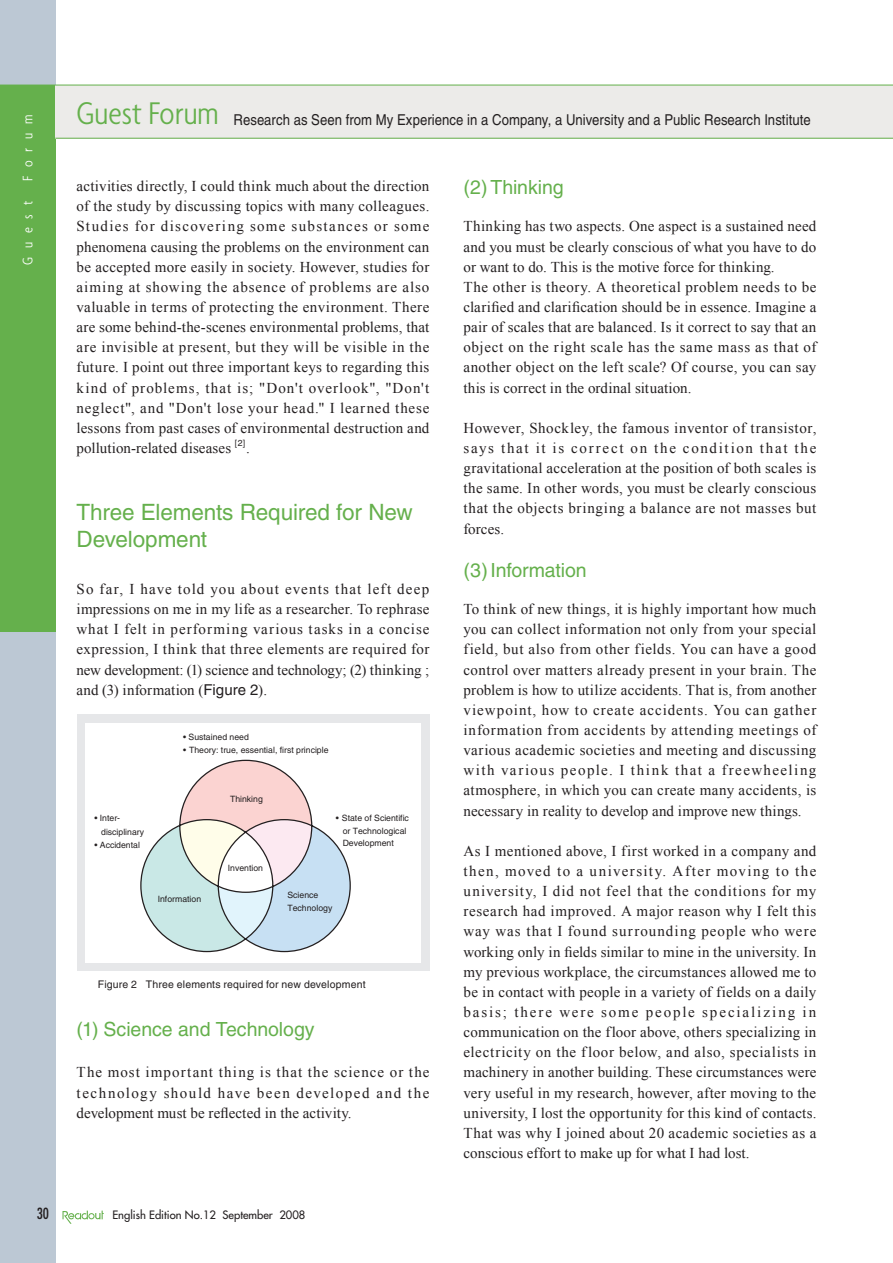
<style>
.page{position:relative;width:893px;height:1263px;background:#fff}
.page>*{position:absolute;margin:0;border:0;box-sizing:border-box;transform-origin:0 0}
.t1{font:300 condensed 33.9px "Agenda";color:#65b04c}
.t2{font:22.5px/27px "Helvetica";letter-spacing:-.005em;color:#65b04c}
.t3{font:19.5px "Helvetica";letter-spacing:-.005em;color:#65b04c}
.t4{font:15px/20.1px "Times New Roman";letter-spacing:.015em;color:#231f20;text-align:justify}
.t5{font:15px "Helvetica";letter-spacing:.005em;color:#231f20;scale:.88 1}
.t6{font:300 condensed 15px "Agenda";letter-spacing:.58em;color:#fff}
.t7{font:condensed 15px "Futura";color:#231f20}
.t8{font:11.25px "Futura";color:#231f20}
.t9{font:10.5px "Helvetica";letter-spacing:.015em;color:#231f20}
.t10{font:8.7px/12.6px "Helvetica";color:#231f20}
.s1{font-family:"Helvetica"}
</style>
<div class="page">
<div style="left:0;top:0;width:55px;height:1263px;background:#bcc8d4"></div>
<div style="left:0;top:85px;width:55px;height:546px;background:#65b04c"></div>
<svg style="left:63px;top:1210px;width:41px;height:14px"></svg>
<div style="left:55px;top:85px;width:838px;height:53px;background:#ecebe9"></div>
<hr style="left:0;top:85px;width:893px;height:1px;background:#65b04c">
<hr style="left:55px;top:138px;width:838px;height:1px;background:#65b04c">
<div style="left:77px;top:714px;width:352px;height:257px;background:#e6e7e9"></div>
<div style="left:85px;top:723px;width:336px;height:239px;background:#fff"></div>
<svg style="left:140px;top:759px;width:211px;height:193px"></svg>
<p class="t6" style="left:19px;top:181px;width:67px;rotate:-90deg">Forum</p>
<p class="t6" style="left:19px;top:265px;width:65px;rotate:-90deg">Guest</p>
<h1 class="t1" style="left:77px;top:94px;width:144px">Guest Forum</h1>
<p class="t5" style="left:234px;top:111px;width:657px">Research as Seen from My Experience in a Company, a University and a Public Research Institute</p>
<p class="t4" style="left:77px;top:176px;width:354px">activities directly, I could think much about the direction of the study by discussing topics with many colleagues.<br>Studies for discovering some substances or some phenomena causing the problems on the environment can be accepted more easily in society. However, studies for aiming at showing the absence of problems are also valuable in terms of protecting the environment. There are some behind-the-scenes environmental problems, that are invisible at present, but they will be visible in the future. I point out three important keys to regarding this kind of problems, that is; "Don't overlook", "Don't neglect", and "Don't lose your head." I learned these lessons from past cases of environmental destruction and pollution-related diseases</p>
<p class="t10" style="left:235px;top:437px;width:12px">[2]</p>
<p class="t4" style="left:246px;top:438px;width:5px">.</p>
<h2 class="t2" style="left:77px;top:498px;width:338px">Three Elements Required for New<br>Development</h2>
<p class="t4" style="left:77px;top:579px;width:354px">So far, I have told you about events that left deep impressions on me in my life as a researcher. To rephrase what I felt in performing various tasks in a concise expression, I think that three elements are required for new development: (1) science and technology; (2) thinking ; and (3) information (<span class="s1">Figure 2</span>).</p>
<p class="t10" style="left:183px;top:731px;width:67px">• Sustained need</p>
<p class="t10" style="left:183px;top:744px;width:147px">• Theory: true, essential, first principle</p>
<p class="t10" style="left:101px;top:811px;width:44px;line-height:13.5px;text-indent:-7px">• Inter&shy;disciplinary</p>
<p class="t10" style="left:94px;top:839px;width:47px">• Accidental</p>
<p class="t10" style="left:230px;top:793px;width:34px">Thinking</p>
<p class="t10" style="left:228px;top:861px;width:37px">Invention</p>
<p class="t10" style="left:343px;top:812px;width:68px;text-indent:-7px">• State of Scientific or Technological<br>Development</p>
<p class="t10" style="left:158px;top:893px;width:45px">Information</p>
<p class="t10" style="left:287px;top:889px;width:46px">Science<br>Technology</p>
<p class="t9" style="left:98px;top:978px;width:269px">Figure 2 Three elements required for new development</p>
<h3 class="t3" style="left:77px;top:1017px;width:240px">(1) Science and Technology</h3>
<p class="t4" style="left:77px;top:1062px;width:354px">The most important thing is that the science or the technology should have been developed and the development must be reflected in the activity.</p>
<h3 class="t3" style="left:463px;top:175px;width:102px">(2) Thinking</h3>
<p class="t4" style="left:463px;top:216px;width:354px;text-align:left">Thinking has two aspects. One aspect is a sustained need and you must be clearly conscious of what you have to do or want to do. This is the motive force for thinking.<br>The other is theory. A theoretical problem needs to be clarified and clarification should be in essence. Imagine a pair of scales that are balanced. Is it correct to say that an object on the right scale has the same mass as that of another object on the left scale? Of course, you can say this is correct in the ordinal situation.</p>
<p class="t4" style="left:463px;top:418px;width:354px">However, Shockley, the famous inventor of transistor, says that it is correct on the condition that the gravitational acceleration at the position of both scales is the same. In other words, you must be clearly conscious that the objects bringing a balance are not masses but forces.</p>
<h3 class="t3" style="left:463px;top:559px;width:125px">(3) Information</h3>
<p class="t4" style="left:463px;top:599px;width:354px">To think of new things, it is highly important how much you can collect information not only from your special field, but also from other fields. You can have a good control over matters already present in your brain. The problem is how to utilize accidents. That is, from another viewpoint, how to create accidents. You can gather information from accidents by attending meetings of various academic societies and meeting and discussing with various people. I think that a freewheeling atmosphere, in which you can create many accidents, is necessary in reality to develop and improve new things.</p>
<p class="t4" style="left:463px;top:841px;width:354px">As I mentioned above, I first worked in a company and then, moved to a university. After moving to the university, I did not feel that the conditions for my research had improved. A major reason why I felt this way was that I found surrounding people who were working only in fields similar to mine in the university. In my previous workplace, the circumstances allowed me to be in contact with people in a variety of fields on a daily basis; there were some people specializing in communication on the floor above, others specializing in electricity on the floor below, and also, specialists in machinery in another building. These circumstances were very useful in my research, however, after moving to the university, I lost the opportunity for this kind of contacts.<br>That was why I joined about 20 academic societies as a conscious effort to make up for what I had lost.</p>
<p class="t7" style="left:37px;top:1204px;width:14px">30</p>
<p class="t8" style="left:112px;top:1208px;width:195px">English Edition No.12 September 2008</p>
</div>
